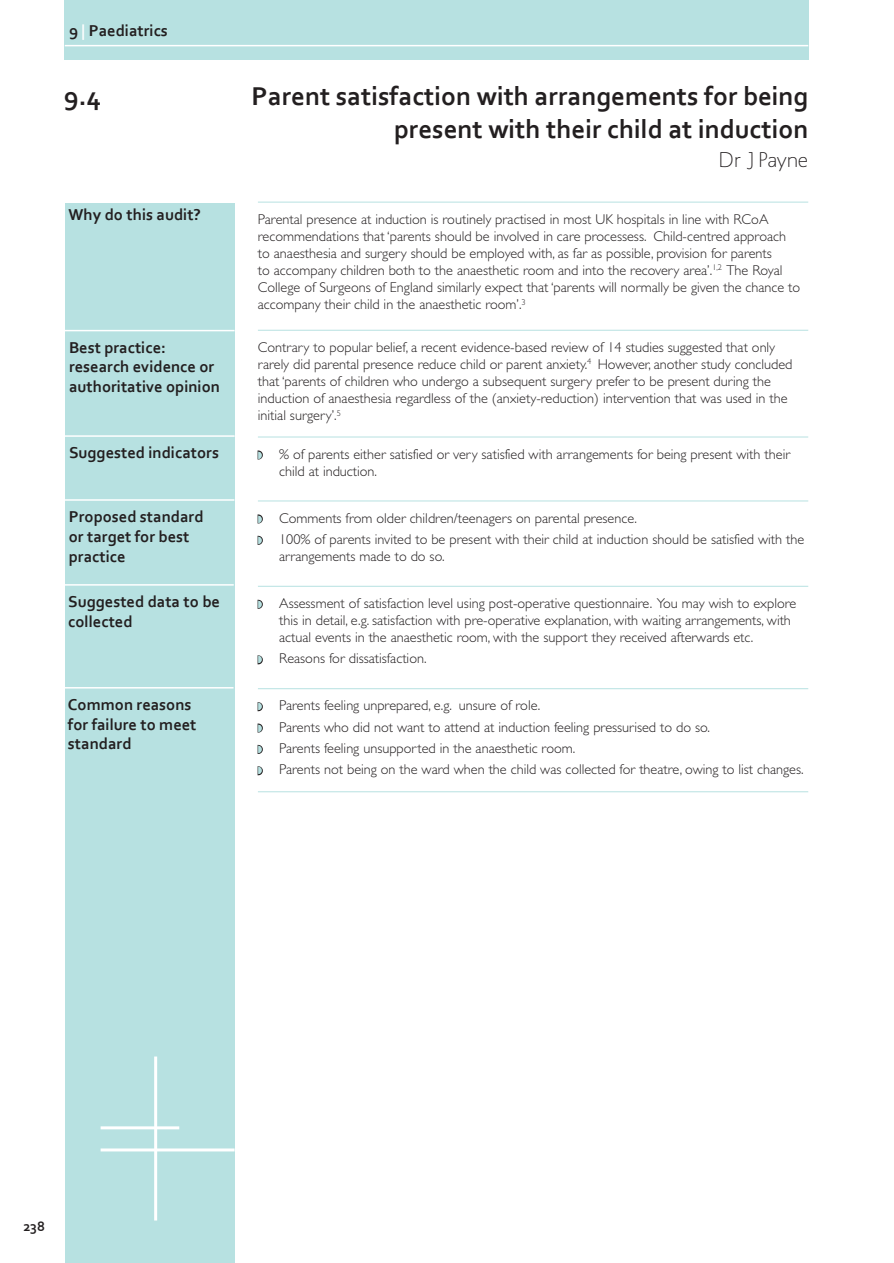
<style>
.page{position:relative;width:894px;height:1263px;background:#fff}
.page>*{position:absolute;margin:0;border:0;box-sizing:border-box;transform-origin:0 0}
.t1{font:700 27px/32.4px "Corbel";color:#231f20;text-align:right}
.t2{font:21px "Mank Sans";color:#231f20}
.t3{font:700 16.5px/19.8px "Corbel";color:#231f20}
.text_with_line_above{font:300 14.25px/17.1px "Gill Sans";color:#231f20}
.t4{font:700 14.25px "Corbel";color:#231f20}
.s1{color:#fff}
.s2{color:#b7e1e1}
</style>
<div class="page">
<div style="left:65px;top:203px;width:170px;height:1060px;background:#b7e1e1"></div>
<hr style="left:154px;top:1056px;width:3px;height:164px;background:#fff">
<hr style="left:101px;top:1126px;width:78px;height:3px;background:#fff">
<hr style="left:101px;top:1148px;width:134px;height:3px;background:#fff">
<div style="left:64px;top:0;width:744px;height:60px;background:#b7e1e1"></div>
<hr style="left:65px;top:499px;width:169px;height:2px;background:#fff">
<hr style="left:64px;top:687px;width:169px;height:2px;background:#fff">
<hr style="left:64px;top:584px;width:170px;height:2px;background:#fff">
<hr style="left:65px;top:435px;width:170px;height:2px;background:#fff">
<hr style="left:65px;top:330px;width:170px;height:1px;background:#fff">
<hr style="left:258px;top:202px;width:550px;height:1px;background:#b7e1e1">
<hr style="left:258px;top:330px;width:550px;height:1px;background:#b7e1e1">
<hr style="left:258px;top:437px;width:550px;height:1px;background:#b7e1e1">
<hr style="left:258px;top:501px;width:550px;height:1px;background:#b7e1e1">
<hr style="left:258px;top:586px;width:550px;height:1px;background:#b7e1e1">
<hr style="left:258px;top:688px;width:550px;height:1px;background:#b7e1e1">
<hr style="left:258px;top:791px;width:550px;height:1px;background:#b7e1e1">
<svg style="left:257px;top:450px;width:6px;height:10px"></svg>
<svg style="left:257px;top:514px;width:6px;height:10px"></svg>
<svg style="left:257px;top:535px;width:6px;height:10px"></svg>
<svg style="left:257px;top:599px;width:6px;height:10px"></svg>
<svg style="left:257px;top:655px;width:6px;height:10px"></svg>
<svg style="left:257px;top:702px;width:6px;height:10px"></svg>
<svg style="left:257px;top:723px;width:6px;height:10px"></svg>
<svg style="left:257px;top:744px;width:6px;height:10px"></svg>
<svg style="left:257px;top:766px;width:6px;height:10px"></svg>
<hr style="left:65px;top:45px;width:743px;height:1px;background:#fff">
<p class="t3" style="left:69px;top:21px;width:100px">9 <span class="s1">|</span> Paediatrics</p>
<p class="t1" style="left:64px;top:80px;width:39px">9.4</p>
<p class="t1" style="left:252px;top:80px;width:558px">Parent satisfaction with arrangements for being present with their child at induction</p>
<p class="t2" style="left:719px;top:147px;width:90px">Dr J Payne</p>
<p class="t3" style="left:69px;top:204px;width:134px">Why do this audit?</p>
<p class="t3" style="left:69px;top:337px;width:152px">Best practice: research evidence or authoritative opinion</p>
<p class="t3" style="left:69px;top:442px;width:151px">Suggested indicators</p>
<p class="t3" style="left:69px;top:506px;width:136px">Proposed standard or target for best practice</p>
<p class="t3" style="left:68px;top:591px;width:153px">Suggested data to be collected</p>
<p class="t3" style="left:68px;top:694px;width:130px">Common reasons for failure to meet standard</p>
<p class="text_with_line_above" style="left:258px;top:210px;width:544px">Parental presence at induction is routinely practised in most UK hospitals in line with RCoA recommendations that ‘parents should be involved in care processess. Child-centred approach to anaesthesia and surgery should be employed with, as far as possible, provision for parents<br>to accompany children both to the anaesthetic room and into the recovery area’.<sup>1,2</sup> The Royal College of Surgeons of England similarly expect that ‘parents will normally be given the chance to accompany their child in the anaesthetic room’.<sup>3</sup></p>
<p class="text_with_line_above" style="left:258px;top:339px;width:536px">Contrary to popular belief, a recent evidence-based review of 14 studies suggested that only rarely did parental presence reduce child or parent anxiety.<sup>4</sup> However, another study concluded that ‘parents of children who undergo a subsequent surgery prefer to be present during the induction of anaesthesia regardless of the (anxiety-reduction) intervention that was used in the initial surgery’.<sup>5</sup></p>
<p class="text_with_line_above" style="left:279px;top:445px;width:512px;text-indent:-21px"><span class="s2">◗</span> % of parents either satisfied or very satisfied with arrangements for being present with their child at induction.</p>
<p class="text_with_line_above" style="left:258px;top:509px;width:381px"><span class="s2">◗</span> Comments from older children/teenagers on parental presence.</p>
<p class="text_with_line_above" style="left:279px;top:531px;width:526px;text-indent:-21px"><span class="s2">◗</span> 100% of parents invited to be present with their child at induction should be satisfied with the arrangements made to do so.</p>
<p class="text_with_line_above" style="left:279px;top:595px;width:519px;text-indent:-21px"><span class="s2">◗</span> Assessment of satisfaction level using post-operative questionnaire. You may wish to explore this in detail, e.g. satisfaction with pre-operative explanation, with waiting arrangements, with actual events in the anaesthetic room, with the support they received afterwards etc.</p>
<p class="text_with_line_above" style="left:258px;top:650px;width:170px"><span class="s2">◗</span> Reasons for dissatisfaction.</p>
<p class="text_with_line_above" style="left:258px;top:697px;width:284px"><span class="s2">◗</span> Parents feeling unprepared, e.g. unsure of role.</p>
<p class="text_with_line_above" style="left:258px;top:718px;width:454px"><span class="s2">◗</span> Parents who did not want to attend at induction feeling pressurised to do so.</p>
<p class="text_with_line_above" style="left:258px;top:740px;width:319px"><span class="s2">◗</span> Parents feeling unsupported in the anaesthetic room.</p>
<p class="text_with_line_above" style="left:258px;top:761px;width:547px"><span class="s2">◗</span> Parents not being on the ward when the child was collected for theatre, owing to list changes.</p>
<p class="t4" style="left:24px;top:1218px;width:23px">238</p>
</div>
